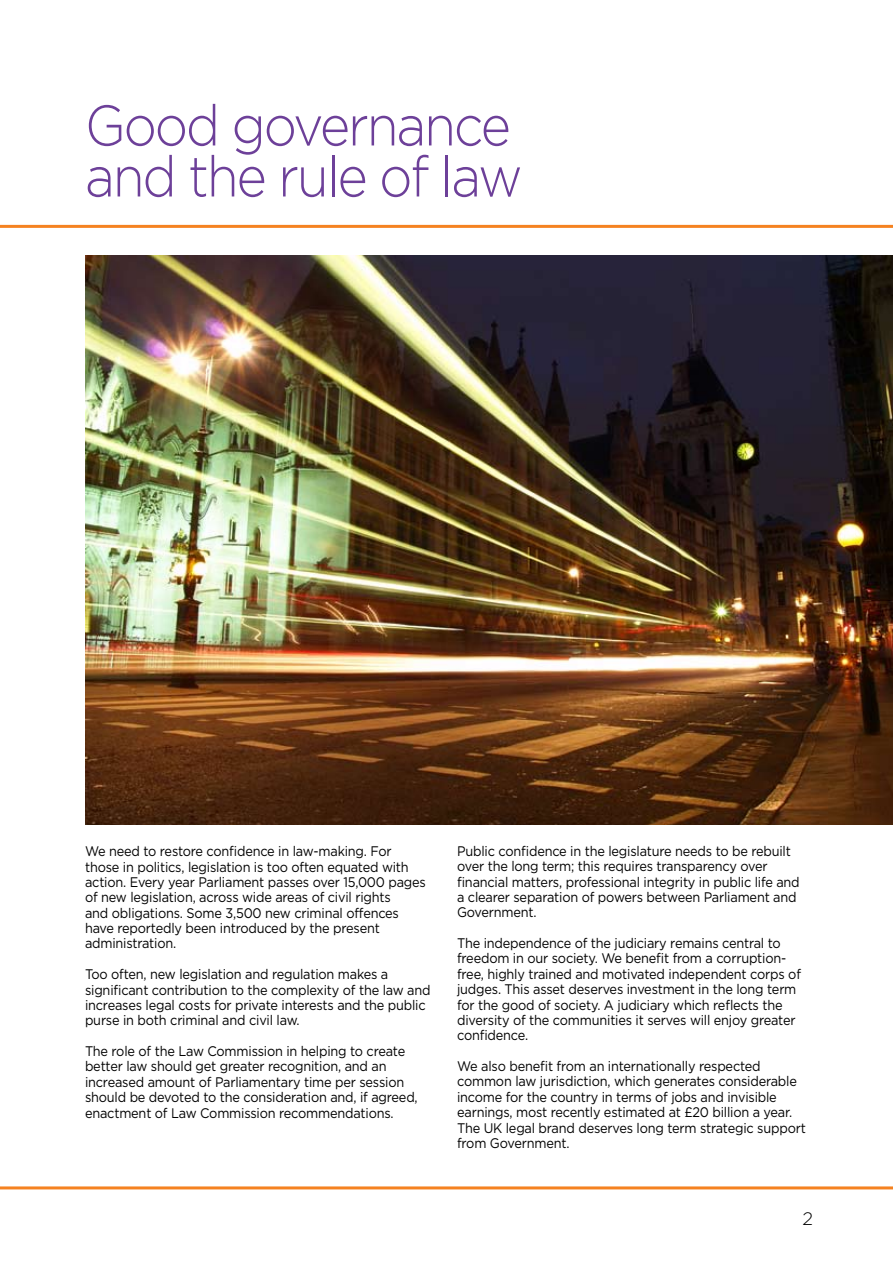
<style>
.page{position:relative;width:893px;height:1263px;background:#fff}
.page>*{position:absolute;margin:0;border:0;box-sizing:border-box;transform-origin:0 0}
.t1{font:300 57px/51px "Gotham";letter-spacing:-.04em;color:#6d4099;scale:.91 1}
.t2{font:300 18px "Gotham";color:#000}
.t3{font:13.8px/15.3px "Gotham";letter-spacing:-.015em;color:#000;scale:.92 1}
</style>
<div class="page">
<img style="left:85px;top:255px;width:808px;height:570px">
<hr style="left:0;top:225px;width:893px;height:3px;background:#f58220">
<hr style="left:0;top:1186px;width:893px;height:3px;background:#f58220">
<h1 class="t1" style="left:85px;top:99px;width:482px">Good governance and the rule of law</h1>
<p class="t3" style="left:85px;top:843px;width:372px">We need to restore confidence in law-making. For those in politics, legislation is too often equated with action. Every year Parliament passes over 15,000 pages of new legislation, across wide areas of civil rights<br>and obligations. Some 3,500 new criminal offences have reportedly been introduced by the present administration.</p>
<p class="t3" style="left:85px;top:966px;width:377px">Too often, new legislation and regulation makes a significant contribution to the complexity of the law and increases legal costs for private interests and the public purse in both criminal and civil law.</p>
<p class="t3" style="left:85px;top:1043px;width:363px">The role of the Law Commission in helping to create better law should get greater recognition, and an increased amount of Parliamentary time per session should be devoted to the consideration and, if agreed, enactment of Law Commission recommendations.</p>
<p class="t3" style="left:457px;top:843px;width:374px">Public confidence in the legislature needs to be rebuilt over the long term; this requires transparency over financial matters, professional integrity in public life and a clearer separation of powers between Parliament and Government.</p>
<p class="t3" style="left:457px;top:935px;width:375px">The independence of the judiciary remains central to freedom in our society. We benefit from a corruption&shy;free, highly trained and motivated independent corps of judges. This asset deserves investment in the long term for the good of society. A judiciary which reflects the diversity of the communities it serves will enjoy greater confidence.</p>
<p class="t3" style="left:457px;top:1058px;width:381px">We also benefit from an internationally respected common law jurisdiction, which generates considerable income for the country in terms of jobs and invisible earnings, most recently estimated at £20 billion a year.<br>The UK legal brand deserves long term strategic support from Government.</p>
<h2 class="t2" style="left:803px;top:1209px;width:12px">2</h2>
</div>
